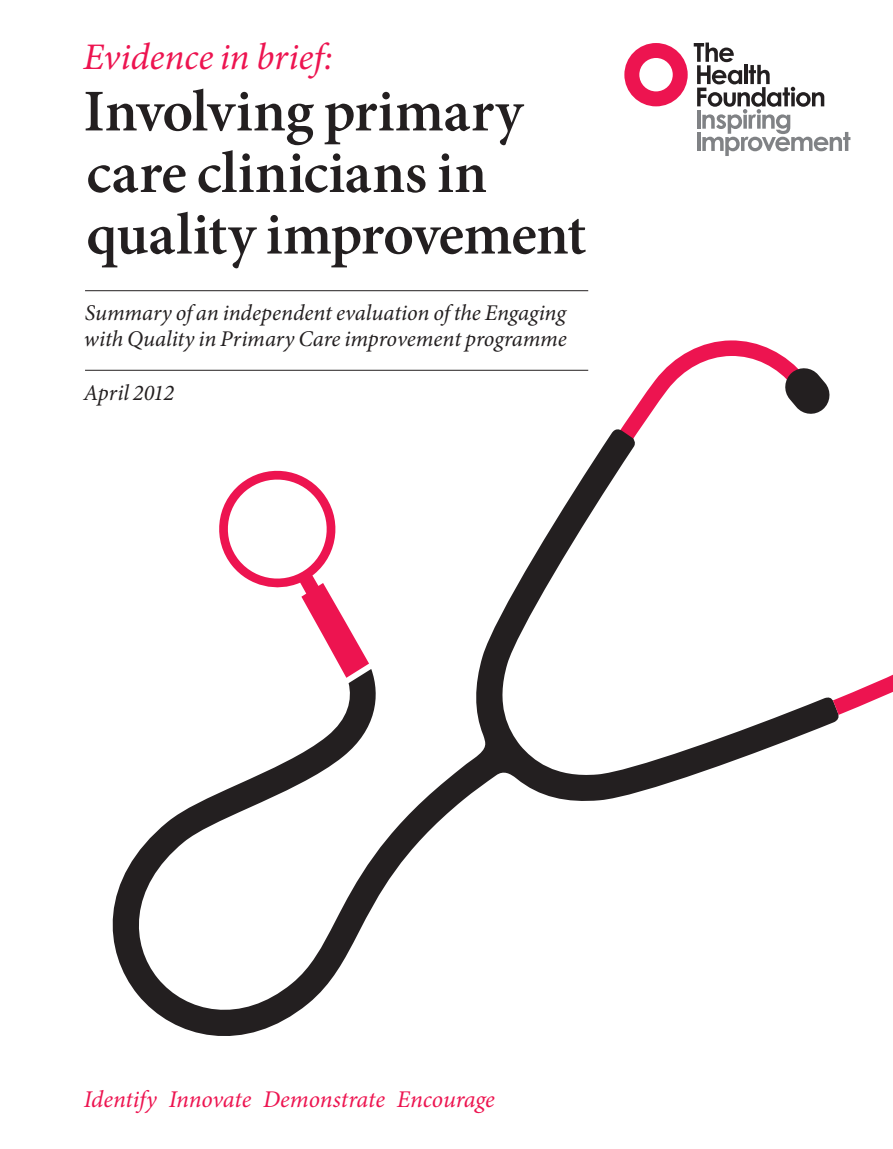
<style>
.page{position:relative;width:893px;height:1149px;background:#fff}
.page>*{position:absolute;margin:0;border:0;box-sizing:border-box;transform-origin:0 0}
.t1{font:600 59.25px/61.5px "Minion Pro";letter-spacing:-.01em;color:#231f20}
.t2{font:italic 37.5px "Minion Pro";color:#ed1450}
.t3{font:italic 24px "Minion Pro";letter-spacing:-.005em;color:#ed1450}
.t4{font:italic 22.5px/25.5px "Minion Pro";letter-spacing:-.005em;color:#231f20}
</style>
<div class="page">
<svg style="left:694px;top:43px;width:156px;height:113px"></svg>
<svg style="left:624px;top:43px;width:64px;height:63px"></svg>
<hr style="left:85px;top:290px;width:503px;height:1px;background:#231f20">
<hr style="left:85px;top:370px;width:503px;height:1px;background:#231f20">
<svg style="left:622px;top:340px;width:208px;height:87px"></svg>
<svg style="left:112px;top:427px;width:728px;height:609px"></svg>
<svg style="left:833px;top:539px;width:60px;height:175px"></svg>
<svg style="left:212px;top:463px;width:157px;height:214px"></svg>
<h1 class="t2" style="left:83px;top:31px;width:251px">Evidence in brief:</h1>
<h1 class="t1" style="left:83px;top:80px;width:504px">Involving primary care clinicians in quality improvement</h1>
<p class="t4" style="left:84px;top:300px;width:484px">Summary of an independent evaluation of the Engaging with Quality in Primary Care improvement programme</p>
<p class="t4" style="left:83px;top:380px;width:92px">April 2012</p>
<p class="t3" style="left:84px;top:1082px;width:413px">Identify Innovate Demonstrate Encourage</p>
</div>
